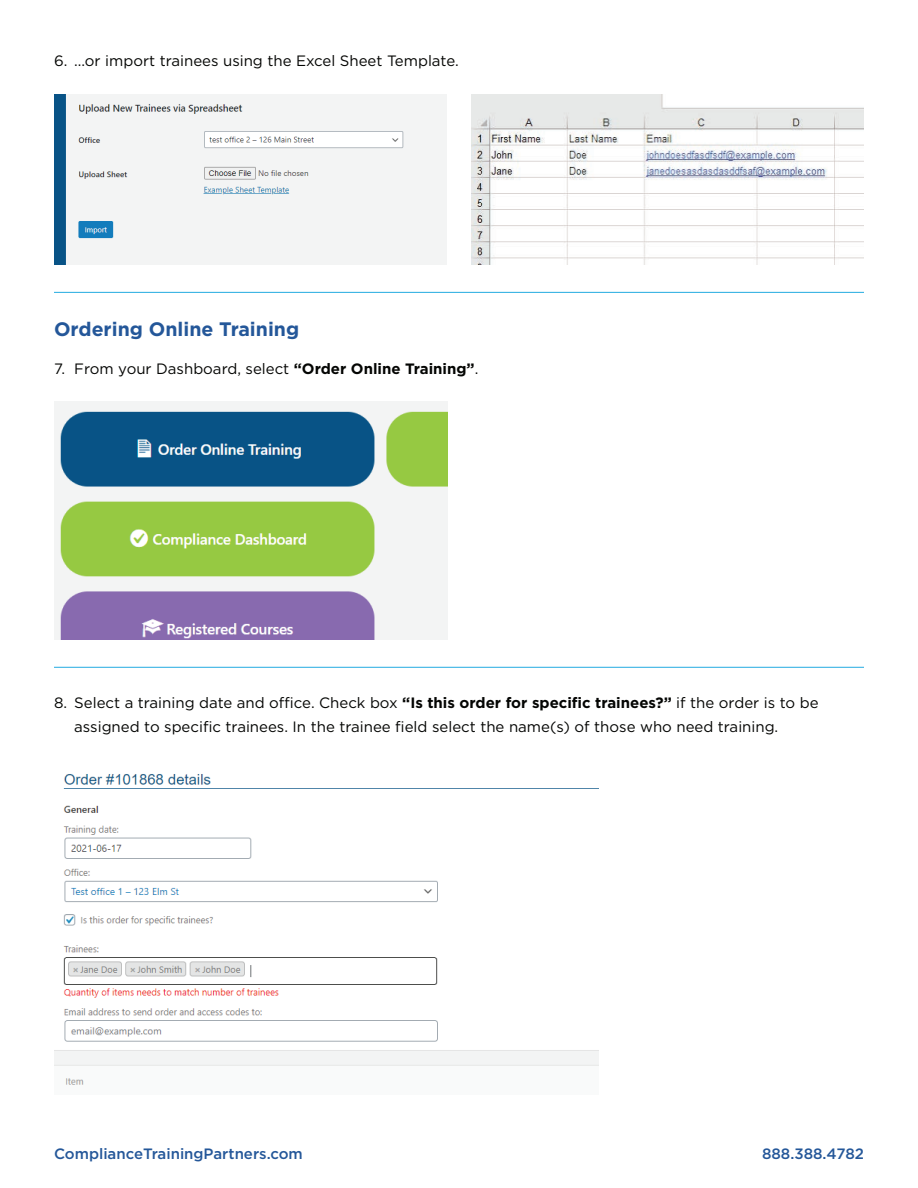
<style>
.page{position:relative;width:918px;height:1188px;background:#fff}
.page>*{position:absolute;margin:0;border:0;box-sizing:border-box;transform-origin:0 0}
.t1{font:700 19.5px "Gotham";color:#245799}
.t2{font:15px/24px "Gotham";color:#040503}
.t3{font:500 15px "Gotham";color:#245799}
.s1{font-weight:700}
</style>
<div class="page">
<hr style="left:54px;top:667px;width:810px;height:1px;background:#3bb4e4">
<hr style="left:54px;top:292px;width:810px;height:1px;background:#3bb4e4">
<img style="left:54px;top:94px;width:392px;height:170px">
<img style="left:472px;top:94px;width:392px;height:170px">
<img style="left:54px;top:402px;width:394px;height:237px">
<img style="left:54px;top:774px;width:545px;height:311px">
<p class="t2" style="left:54px;top:48px;width:406px">6. ...or import trainees using the Excel Sheet Template.</p>
<h1 class="t1" style="left:54px;top:316px;width:247px">Ordering Online Training</h1>
<p class="t2" style="left:54px;top:356px;width:426px">7. From your Dashboard, select <span class="s1">“Order Online Training”</span>.</p>
<p class="t2" style="left:74px;top:690px;width:746px;text-indent:-20px">8. Select a training date and office. Check box <span class="s1">“Is this order for specific trainees?”</span> if the order is to be assigned to specific trainees. In the trainee field select the name(s) of those who need training.</p>
<p class="t3" style="left:54px;top:1144px;width:250px">ComplianceTrainingPartners.com</p>
<p class="t3" style="left:762px;top:1144px;width:103px">888.388.4782</p>
</div>
